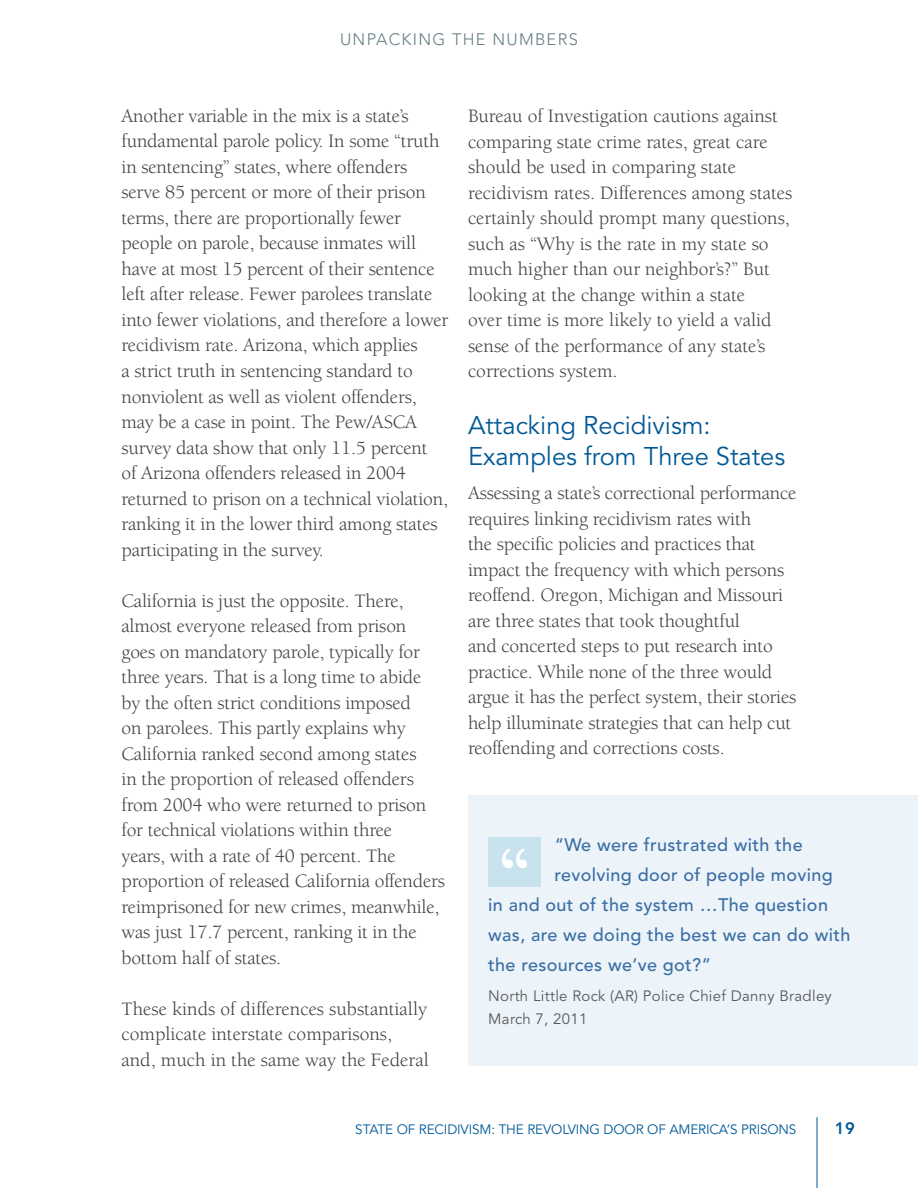
<style>
.page{position:relative;width:918px;height:1188px;background:#fff}
.page>*{position:absolute;margin:0;border:0;box-sizing:border-box;transform-origin:0 0}
.t1{font:900 69.6px "Berkeley Std";color:#fff}
.t2{font:25.5px/31.5px "Avenir LT Std";color:#005996}
.t3{font:19.5px/25.5px "Berkeley Std";letter-spacing:-.01em;color:#414042}
.t4{font:500 18px "Avenir LT Std";letter-spacing:.02em;color:#3b6da4}
.t5{font:300 16.5px "Avenir LT Std";letter-spacing:.075em;color:#677e85}
.t6{font:800 16.5px "Avenir LT Std";color:#005996}
.t7{font:15px/22.5px "Avenir LT Std";letter-spacing:.02em;color:#58595b}
.t8{font:13.5px "Avenir LT Std";letter-spacing:-.01em;color:#005996}
</style>
<div class="page">
<hr style="left:817px;top:1117px;width:1px;height:71px;background:#005996">
<div style="left:468px;top:795px;width:450px;height:270px;background:#ecf4f9"></div>
<div style="left:488px;top:837px;width:53px;height:49px;background:#c8e2ee"></div>
<p class="t5" style="left:340px;top:30px;width:228px">UNPACKING THE NUMBERS</p>
<p class="t3" style="left:122px;top:103px;width:329px">Another variable in the mix is a state’s fundamental parole policy. In some “truth in sentencing” states, where offenders serve 85 percent or more of their prison terms, there are proportionally fewer people on parole, because inmates will have at most 15 percent of their sentence left after release. Fewer parolees translate into fewer violations, and therefore a lower recidivism rate. Arizona, which applies<br>a strict truth in sentencing standard to nonviolent as well as violent offenders, may be a case in point. The Pew/ASCA survey data show that only 11.5 percent<br>of Arizona offenders released in 2004 returned to prison on a technical violation, ranking it in the lower third among states participating in the survey.</p>
<p class="t3" style="left:122px;top:588px;width:325px">California is just the opposite. There, almost everyone released from prison<br>goes on mandatory parole, typically for three years. That is a long time to abide by the often strict conditions imposed<br>on parolees. This partly explains why California ranked second among states<br>in the proportion of released offenders from 2004 who were returned to prison for technical violations within three<br>years, with a rate of 40 percent. The proportion of released California offenders reimprisoned for new crimes, meanwhile, was just 17.7 percent, ranking it in the bottom half of states.</p>
<p class="t3" style="left:122px;top:996px;width:309px">These kinds of differences substantially complicate interstate comparisons, and, much in the same way the Federal</p>
<p class="t3" style="left:468px;top:104px;width:326px">Bureau of Investigation cautions against comparing state crime rates, great care should be used in comparing state recidivism rates. Differences among states certainly should prompt many questions, such as “Why is the rate in my state so much higher than our neighbor’s?” But looking at the change within a state<br>over time is more likely to yield a valid sense of the performance of any state’s corrections system.</p>
<h2 class="t2" style="left:468px;top:410px;width:319px">Attacking Recidivism:<br>Examples from Three States</h2>
<p class="t3" style="left:468px;top:480px;width:330px">Assessing a state’s correctional performance requires linking recidivism rates with<br>the specific policies and practices that impact the frequency with which persons reoffend. Oregon, Michigan and Missouri are three states that took thoughtful<br>and concerted steps to put research into practice. While none of the three would argue it has the perfect system, their stories help illuminate strategies that can help cut reoffending and corrections costs.</p>
<p class="t4" style="left:555px;top:834px;width:249px">“We were frustrated with the</p>
<p class="t4" style="left:554px;top:864px;width:280px">revolving door of people moving</p>
<p class="t4" style="left:488px;top:894px;width:341px">in and out of the system …The question</p>
<p class="t4" style="left:488px;top:924px;width:364px">was, are we doing the best we can do with</p>
<p class="t4" style="left:488px;top:954px;width:224px">the resources we’ve got?”</p>
<p class="t7" style="left:488px;top:985px;width:345px">N orth Little Rock (AR) Police Chief Danny Bradley<br>March 7, 2011</p>
<h1 class="t1" style="left:499px;top:835px;width:32px">“</h1>
<p class="t8" style="left:355px;top:1122px;width:441px">State of Recidivism: The Revolving Door of America’s Prisons</p>
<p class="t6" style="left:835px;top:1119px;width:21px">19</p>
</div>
